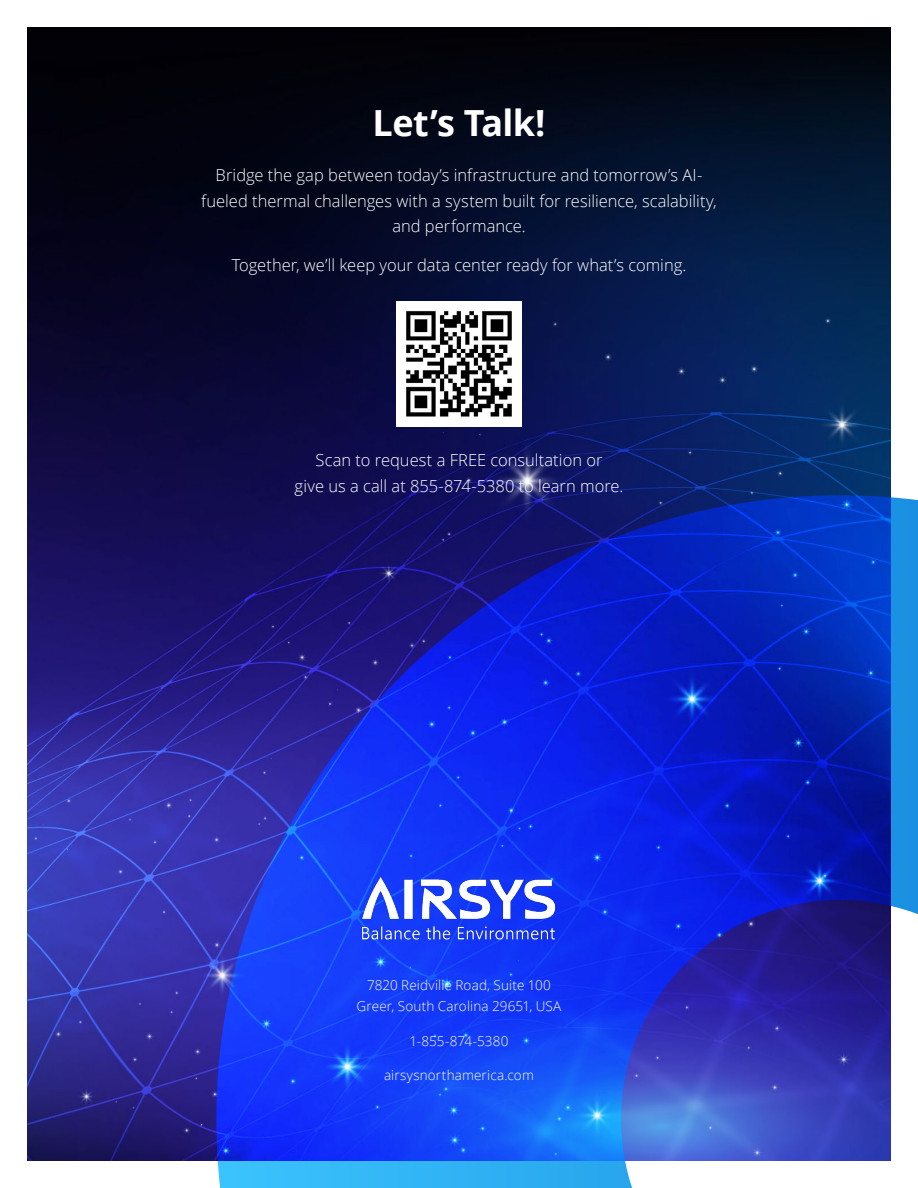
<style>
.page{position:relative;width:918px;height:1188px;background:#fff}
.page>*{position:absolute;margin:0;border:0;box-sizing:border-box;transform-origin:0 0}
.t1{font:700 36px "Open Sans";letter-spacing:-.02em;color:#fff}
.t2{font:300 16.5px/25.5px "Open Sans";color:#fff;text-align:center}
.t3{font:300 13.5px/21px "Open Sans";letter-spacing:.01em;color:#fff;text-align:center}
</style>
<div class="page">
<img style="left:27px;top:27px;width:864px;height:1134px">
<svg style="left:216px;top:495px;width:702px;height:693px;background:#1d38c9"></svg>
<div style="left:396px;top:301px;width:126px;height:126px;background:#fff"></div>
<img style="left:406px;top:310px;width:106px;height:107px">
<img style="left:362px;top:878px;width:194px;height:61px">
<h1 class="t1" style="left:373px;top:97px;width:174px">Let’s Talk!</h1>
<p class="t2" style="left:201px;top:162px;width:517px">Bridge the gap between today’s infrastructure and tomorrow’s AI&shy;fueled thermal challenges with a system built for resilience, scalability, and performance.</p>
<p class="t2" style="left:232px;top:252px;width:456px">Together, we’ll keep your data center ready for what’s coming.</p>
<p class="t2" style="left:295px;top:447px;width:330px">Scan to request a FREE consultation or<br>give us a call at 855-874-5380 to learn more.</p>
<p class="t3" style="left:357px;top:974px;width:206px">7820 Reidville Road, Suite 100<br>Greer, South Carolina 29651, USA</p>
<p class="t3" style="left:410px;top:1030px;width:100px">1-855-874-5380</p>
<p class="t3" style="left:384px;top:1064px;width:151px">airsysnorthamerica.com</p>
</div>
